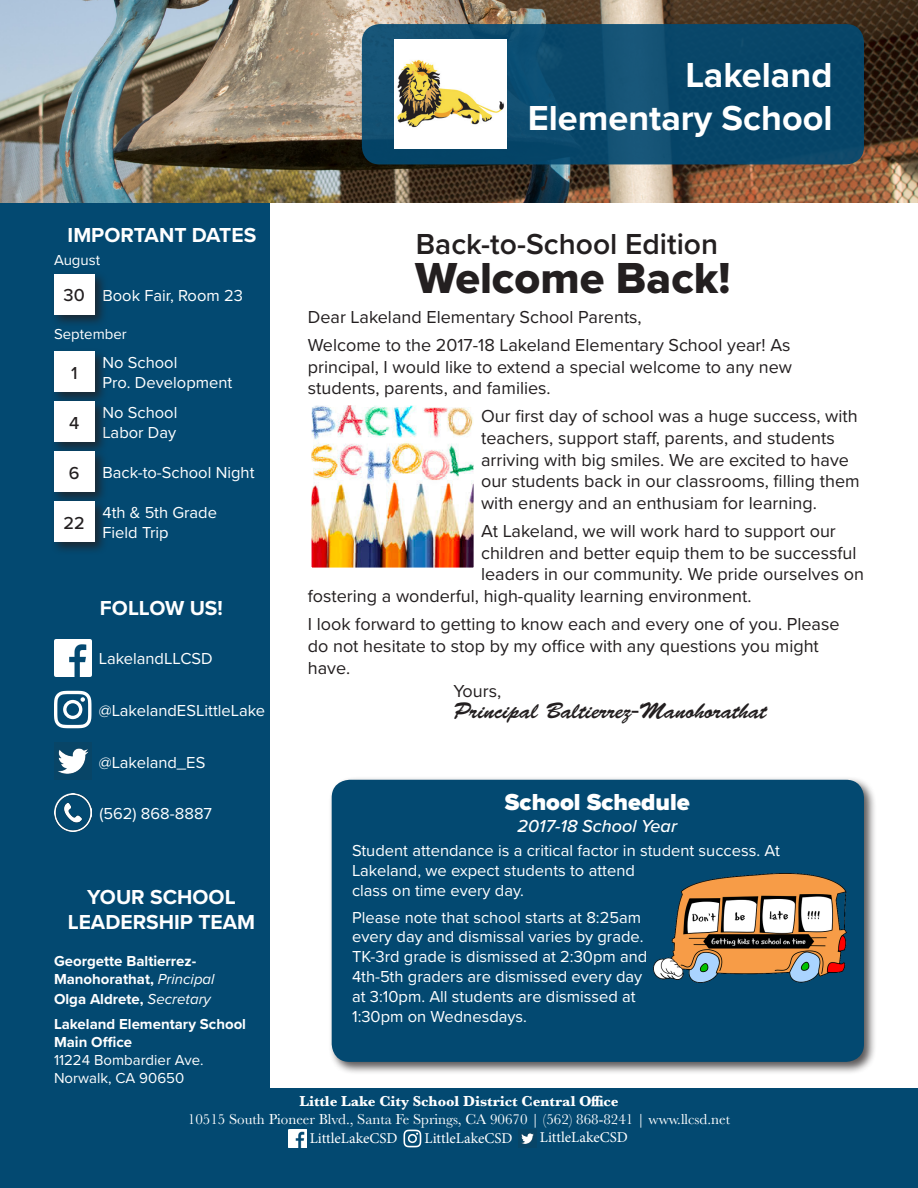
<style>
.page{position:relative;width:918px;height:1188px;background:#fff}
.page>*{position:absolute;margin:0;border:0;box-sizing:border-box;transform-origin:0 0}
.t1{font:45px "Proxima Nova Extrabld";color:#231f20}
.t2{font:700 36px "Proxima Nova";color:#fff}
.t3{font:600 30px "Proxima Nova";color:#231f20}
.t4{font:900 24px "Proxima Nova";color:#fff}
.t5{font:22.5px "Brush Script Std";color:#231f20}
.t6{font:700 21px/25.2px "Proxima Nova";color:#fff;text-align:center}
.t7{font:18px/21.6px "Proxima Nova";color:#231f20}
.t8{font:italic 500 18px "Proxima Nova";color:#fff}
.t9{font:500 18px "Proxima Nova";color:#231f20}
.t10{font:16.5px/19.8px "Proxima Nova";color:#fff}
.t11{font:700 15px/18px "Proxima Nova";color:#fff}
.t12{font:15px "Baskerville";color:#fff}
.t13{font:15px "Proxima Nova";color:#fff}
.t14{font:700 15px "Baskerville";color:#fff}
.t15{font:15px "Minion Pro";color:#fff}
.s1{font-weight:400;font-style:italic}
</style>
<div class="page">
<div style="left:0;top:202px;width:270px;height:886px;background:#034971"></div>
<img style="left:0;top:0;width:918px;height:202px">
<div style="left:328px;top:776px;width:549px;height:299px;background:#231f20;opacity:.75"></div>
<div style="left:332px;top:780px;width:532px;height:282px;background:#034971;border-radius:18px"></div>
<div style="left:51px;top:348px;width:57px;height:57px;background:#231f20;opacity:.75"></div>
<div style="left:54px;top:352px;width:40px;height:40px;background:#fff"></div>
<div style="left:51px;top:398px;width:57px;height:57px;background:#231f20;opacity:.75"></div>
<div style="left:54px;top:402px;width:40px;height:40px;background:#fff"></div>
<div style="left:51px;top:448px;width:57px;height:57px;background:#231f20;opacity:.75"></div>
<div style="left:54px;top:451px;width:40px;height:41px;background:#fff"></div>
<div style="left:51px;top:271px;width:57px;height:57px;background:#231f20;opacity:.75"></div>
<div style="left:54px;top:274px;width:40px;height:41px;background:#fff"></div>
<img style="left:54px;top:639px;width:38px;height:37px">
<div style="left:0;top:1088px;width:918px;height:100px;background:#034971"></div>
<img style="left:521px;top:1133px;width:13px;height:11px">
<img style="left:289px;top:1130px;width:17px;height:17px">
<svg style="left:403px;top:1130px;width:18px;height:17px"></svg>
<img style="left:57px;top:748px;width:32px;height:26px">
<svg style="left:54px;top:691px;width:37px;height:37px"></svg>
<img style="left:54px;top:794px;width:38px;height:37px">
<div style="left:362px;top:24px;width:502px;height:140px;background:linear-gradient(to bottom,#0d4b6e,#0d4b6d);border-radius:18px"></div>
<img style="left:313px;top:407px;width:159px;height:159px">
<div style="left:304px;top:398px;width:177px;height:177px;border:8px solid #fff"></div>
<img style="left:394px;top:40px;width:112px;height:108px">
<img style="left:654px;top:874px;width:193px;height:108px">
<div style="left:51px;top:498px;width:57px;height:57px;background:#231f20;opacity:.75"></div>
<div style="left:54px;top:501px;width:41px;height:41px;background:#fff"></div>
<p class="t6" style="left:68px;top:222px;width:190px">IMPORTANT DATES</p>
<p class="t13" style="left:54px;top:249px;width:48px">August</p>
<p class="t9" style="left:64px;top:282px;width:23px">30</p>
<p class="t10" style="left:102px;top:285px;width:142px">Book Fair, Room 23</p>
<p class="t13" style="left:54px;top:323px;width:74px">September</p>
<p class="t10" style="left:102px;top:352px;width:76px">No School</p>
<p class="t10" style="left:102px;top:372px;width:131px">Pro. Development</p>
<p class="t10" style="left:102px;top:402px;width:76px">No School</p>
<p class="t10" style="left:102px;top:422px;width:75px">Labor Day</p>
<p class="t9" style="left:71px;top:360px;width:8px">1</p>
<p class="t9" style="left:69px;top:409px;width:12px">4</p>
<p class="t9" style="left:69px;top:459px;width:12px">6</p>
<p class="t10" style="left:102px;top:462px;width:154px">Back-to-School Night</p>
<p class="t9" style="left:64px;top:509px;width:23px">22</p>
<p class="t10" style="left:102px;top:502px;width:116px">4th &amp; 5th Grade</p>
<p class="t10" style="left:102px;top:522px;width:68px">Field Trip</p>
<p class="t6" style="left:100px;top:595px;width:125px">FOLLOW US!</p>
<p class="t10" style="left:99px;top:648px;width:115px">LakelandLLCSD</p>
<p class="t10" style="left:99px;top:700px;width:168px">@LakelandESLittleLake</p>
<p class="t10" style="left:99px;top:751px;width:108px">@Lakeland_ES</p>
<p class="t10" style="left:99px;top:803px;width:114px">(562) 868-8887</p>
<p class="t6" style="left:68px;top:884px;width:189px">YOUR SCHOOL<br>LEADERSHIP TEAM</p>
<p class="t11" style="left:54px;top:952px;width:162px">Georgette Baltierrez-<br>Manohorathat, <span class="s1">Principal</span></p>
<p class="t11" style="left:54px;top:990px;width:158px">Olga Aldrete, <span class="s1">Secretary</span></p>
<p class="t11" style="left:54px;top:1015px;width:194px">Lakeland Elementary School</p>
<p class="t11" style="left:54px;top:1033px;width:80px">Main Office</p>
<p class="t13" style="left:54px;top:1049px;width:151px">11224 Bombardier Ave.</p>
<p class="t13" style="left:54px;top:1067px;width:132px">Norwalk, CA 90650</p>
<p class="t2" style="left:685px;top:48px;width:149px">Lakeland</p>
<p class="t2" style="left:528px;top:91px;width:306px">Elementary School</p>
<p class="t3" style="left:416px;top:221px;width:304px">Back-to-School Edition</p>
<p class="t1" style="left:415px;top:244px;width:317px">Welcome Back!</p>
<p class="t7" style="left:308px;top:305px;width:336px">Dear Lakeland Elementary School Parents,</p>
<p class="t7" style="left:308px;top:333px;width:486px;text-align:justify">Welcome to the 2017-18 Lakeland Elementary School year! As principal, I would like to extend a special welcome to any new students, parents, and families.</p>
<p class="t7" style="left:481px;top:405px;width:380px">Our first day of school was a huge success, with teachers, support staff, parents, and students arriving with big smiles. We are excited to have our students back in our classrooms, filling them with energy and an enthusiam for learning.</p>
<p class="t7" style="left:481px;top:520px;width:356px">At Lakeland, we will work hard to support our</p>
<p class="t7" style="left:481px;top:541px;width:377px">children and better equip them to be successful</p>
<p class="t7" style="left:481px;top:563px;width:384px">leaders in our community. We pride ourselves on</p>
<p class="t7" style="left:308px;top:584px;width:445px">fostering a wonderful, high-quality learning environment.</p>
<p class="t7" style="left:308px;top:613px;width:533px">I look forward to getting to know each and every one of you. Please do not hesitate to stop by my office with any questions you might have.</p>
<p class="t7" style="left:454px;top:679px;width:49px">Yours,</p>
<p class="t5" style="left:454px;top:698px;width:315px">Principal Baltierrez-Manohorathat</p>
<p class="t4" style="left:505px;top:784px;width:186px">School Schedule</p>
<p class="t8" style="left:518px;top:812px;width:161px">2017-18 School Year</p>
<p class="t10" style="left:352px;top:840px;width:429px">Student attendance is a critical factor in student success. At<br>Lakeland, we expect students to attend<br>class on time every day.</p>
<p class="t10" style="left:352px;top:906px;width:297px">Please note that school starts at 8:25am every day and dismissal varies by grade.<br>TK-3rd grade is dismissed at 2:30pm and 4th-5th graders are dismissed every day at 3:10pm. All students are dismissed at 1:30pm on Wednesdays.</p>
<p class="t14" style="left:300px;top:1090px;width:321px">Little Lake City School District Central Office</p>
<p class="t12" style="left:188px;top:1109px;width:544px">10515 South Pioneer Blvd., Santa Fe Springs, CA 90670 | (562) 868-8241 | www.llcsd.net</p>
<p class="t15" style="left:310px;top:1128px;width:89px">LittleLakeCSD</p>
<p class="t15" style="left:425px;top:1128px;width:89px">LittleLakeCSD</p>
<p class="t15" style="left:540px;top:1127px;width:89px">LittleLakeCSD</p>
</div>
